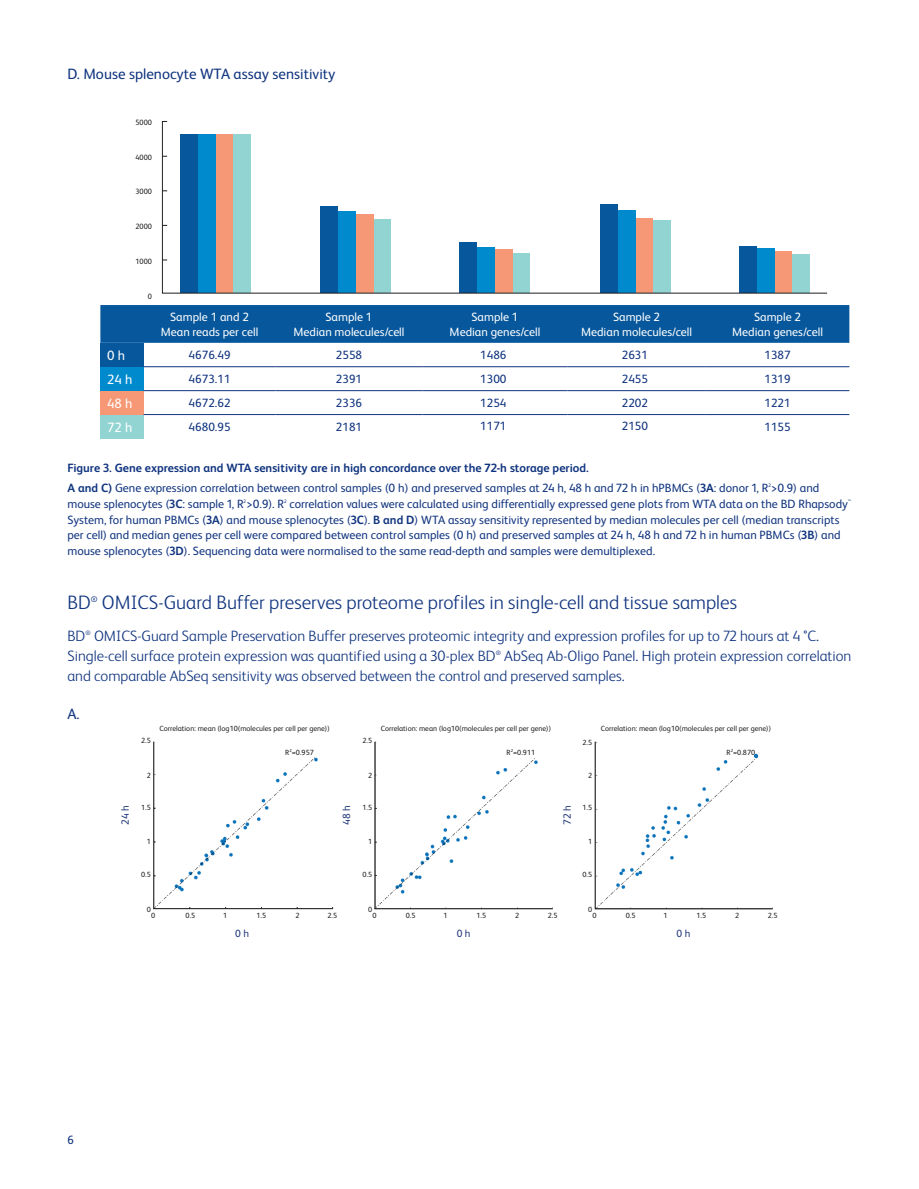
<style>
.page{position:relative;width:919px;height:1189px;background:#fff}
.page>*{position:absolute;margin:0;border:0;box-sizing:border-box;transform-origin:0 0}
.Body{font:300 19.5px "FS Albert Pro";color:#10347f}
.Body-2{font:300 15px/20.2px "FS Albert Pro";color:#10347f}
.Body_Header{font:15px "FS Albert Pro";color:#10347f}
.Table_Numbers{font:13.5px "FS Albert Pro";color:#fff}
.Body-3{font:12px/15.6px "FS Albert Pro";color:#10347f}
.Table_Numbers-2{font:12px/15px "FS Albert Pro";color:#fff;text-align:center}
.Table_Numbers-3{font:12px "FS Albert Pro";color:#10347f}
.t1{font:10.5px "FS Albert Pro";color:#233a7b}
.Body-4{font:8.25px "FS Albert Pro";color:#10347f}
.t2{font:7.65px "FS Albert Pro";color:#231f20}
.t3{font:7.5px "FS Albert Pro";color:#231f20}
.Body-5{font:6.3px "FS Albert Pro";color:#10347f}
.Body-6{font:5.1px "FS Albert Pro";color:#10347f}
.s1{font-weight:700}
</style>
<div class="page">
<div style="left:100px;top:305px;width:748px;height:38px;background:#06579c"></div>
<div style="left:100px;top:343px;width:43px;height:23px;background:#06579c"></div>
<div style="left:100px;top:366px;width:43px;height:24px;background:#008ace"></div>
<div style="left:100px;top:390px;width:43px;height:24px;background:#f69876"></div>
<div style="left:100px;top:414px;width:43px;height:24px;background:#92d4d1"></div>
<hr style="left:143px;top:390px;width:132px;height:1px;background:#10347f">
<hr style="left:275px;top:390px;width:147px;height:1px;background:#10347f">
<hr style="left:422px;top:390px;width:145px;height:1px;background:#10347f">
<hr style="left:567px;top:390px;width:138px;height:1px;background:#10347f">
<hr style="left:705px;top:390px;width:143px;height:1px;background:#10347f">
<hr style="left:143px;top:414px;width:132px;height:1px;background:#10347f">
<hr style="left:275px;top:414px;width:147px;height:1px;background:#10347f">
<hr style="left:422px;top:414px;width:145px;height:1px;background:#10347f">
<hr style="left:567px;top:414px;width:138px;height:1px;background:#10347f">
<hr style="left:705px;top:414px;width:143px;height:1px;background:#10347f">
<hr style="left:143px;top:366px;width:132px;height:1px;background:#10347f">
<hr style="left:275px;top:366px;width:147px;height:1px;background:#10347f">
<hr style="left:422px;top:366px;width:145px;height:1px;background:#10347f">
<hr style="left:567px;top:366px;width:138px;height:1px;background:#10347f">
<hr style="left:705px;top:366px;width:143px;height:1px;background:#10347f">
<svg style="left:162px;top:121px;width:665px;height:172px"></svg>
<img style="left:153px;top:907px;width:181px;height:3px">
<svg style="left:153px;top:741px;width:180px;height:167px"></svg>
<img style="left:374px;top:907px;width:179px;height:3px">
<img style="left:594px;top:907px;width:179px;height:3px">
<div style="left:282px;top:741px;width:44px;height:14px;background:#fff"></div>
<svg style="left:374px;top:741px;width:178px;height:167px"></svg>
<div style="left:503px;top:741px;width:44px;height:14px;background:#fff"></div>
<svg style="left:594px;top:741px;width:178px;height:167px"></svg>
<p class="Body_Header" style="left:67px;top:63px;width:269px">D. Mouse splenocyte WTA assay sensitivity</p>
<p class="t2" style="left:135px;top:117px;width:18px">5000</p>
<p class="t2" style="left:135px;top:152px;width:18px">4000</p>
<p class="t2" style="left:135px;top:186px;width:18px">3000</p>
<p class="t2" style="left:135px;top:221px;width:18px">2000</p>
<p class="t2" style="left:135px;top:256px;width:18px">1000</p>
<p class="t2" style="left:148px;top:290px;width:6px">0</p>
<p class="Table_Numbers-2" style="left:161px;top:308px;width:99px">Sample 1 and 2<br>Mean reads per cell</p>
<p class="Table_Numbers-2" style="left:293px;top:308px;width:112px">Sample 1<br>Median molecules/cell</p>
<p class="Table_Numbers-2" style="left:449px;top:308px;width:92px">Sample 1<br>Median genes/cell</p>
<p class="Table_Numbers-2" style="left:580px;top:308px;width:112px">Sample 2<br>Median molecules/cell</p>
<p class="Table_Numbers-2" style="left:731px;top:308px;width:92px">Sample 2<br>Median genes/cell</p>
<p class="Table_Numbers" style="left:107px;top:345px;width:19px">0 h</p>
<p class="Table_Numbers-3" style="left:188px;top:346px;width:44px">4676.49</p>
<p class="Table_Numbers-3" style="left:335px;top:346px;width:28px">2558</p>
<p class="Table_Numbers-3" style="left:480px;top:346px;width:28px">1486</p>
<p class="Table_Numbers-3" style="left:621px;top:346px;width:28px">2631</p>
<p class="Table_Numbers-3" style="left:764px;top:346px;width:28px">1387</p>
<p class="Table_Numbers" style="left:107px;top:369px;width:27px">24 h</p>
<p class="Table_Numbers-3" style="left:188px;top:370px;width:44px">4673.11</p>
<p class="Table_Numbers-3" style="left:335px;top:370px;width:28px">2391</p>
<p class="Table_Numbers-3" style="left:480px;top:370px;width:28px">1300</p>
<p class="Table_Numbers-3" style="left:621px;top:370px;width:28px">2455</p>
<p class="Table_Numbers-3" style="left:764px;top:370px;width:28px">1319</p>
<p class="Table_Numbers" style="left:107px;top:393px;width:27px">48 h</p>
<p class="Table_Numbers-3" style="left:188px;top:394px;width:44px">4672.62</p>
<p class="Table_Numbers-3" style="left:335px;top:394px;width:28px">2336</p>
<p class="Table_Numbers-3" style="left:480px;top:394px;width:28px">1254</p>
<p class="Table_Numbers-3" style="left:621px;top:394px;width:28px">2202</p>
<p class="Table_Numbers-3" style="left:764px;top:394px;width:28px">1221</p>
<p class="Table_Numbers" style="left:107px;top:417px;width:27px">72 h</p>
<p class="Table_Numbers-3" style="left:188px;top:418px;width:44px">4680.95</p>
<p class="Table_Numbers-3" style="left:335px;top:418px;width:28px">2181</p>
<p class="Table_Numbers-3" style="left:480px;top:417px;width:28px">1171</p>
<p class="Table_Numbers-3" style="left:621px;top:417px;width:28px">2150</p>
<p class="Table_Numbers-3" style="left:764px;top:418px;width:28px">1155</p>
<p class="Body-3" style="left:67px;top:457px;width:753px;line-height:20px"><span class="s1">Figure 3. Gene expression and WTA sensitivity are in high concordance over the 72-h storage period.<br>A and C)</span> Gene expression correlation between control samples (0 h) and preserved samples at 24 h, 48 h and 72 h in hPBMCs (<span class="s1">3A</span>: donor 1, R &gt;0.9) and</p>
<p class="Body-6" style="left:768px;top:482px;width:4px">2</p>
<p class="Body-3" style="left:67px;top:495px;width:781px">mouse splenocytes (<span class="s1">3C</span>: sample 1, R &gt;0.9). R correlation values were calculated using differentially expressed gene plots from WTA data on the BD Rhapsody</p>
<p class="Body-6" style="left:243px;top:497px;width:4px">2</p>
<p class="Body-6" style="left:284px;top:497px;width:4px">2</p>
<p class="Body-6" style="left:847px;top:497px;width:5px">™</p>
<p class="Body-3" style="left:67px;top:510px;width:774px;text-align:justify">System, for human PBMCs (<span class="s1">3A</span>) and mouse splenocytes (<span class="s1">3C</span>). <span class="s1">B and D</span>) WTA assay sensitivity represented by median molecules per cell (median transcripts per cell) and median genes per cell were compared between control samples (0 h) and preserved samples at 24 h, 48 h and 72 h in human PBMCs (<span class="s1">3B</span>) and mouse splenocytes (<span class="s1">3D</span>). Sequencing data were normalised to the same read-depth and samples were demultiplexed.</p>
<p class="Body" style="left:67px;top:589px;width:25px">BD</p>
<p class="Body-4" style="left:91px;top:593px;width:8px">®</p>
<p class="Body" style="left:102px;top:589px;width:636px">OMICS-Guard Buffer preserves proteome profiles in single-cell and tissue samples</p>
<p class="Body-2" style="left:67px;top:624px;width:20px">BD</p>
<p class="Body-5" style="left:85px;top:628px;width:7px">®</p>
<p class="Body-2" style="left:67px;top:624px;width:752px;text-indent:27px">OMICS-Guard Sample Preservation Buffer preserves proteomic integrity and expression profiles for up to 72 hours at 4 °C.<br>Single-cell surface protein expression was quantified using a 30-plex BD</p>
<p class="Body-2" style="left:67px;top:644px;width:785px;text-indent:436px">AbSeq Ab-Oligo Panel. High protein expression correlation and comparable AbSeq sensitivity was observed between the control and preserved samples.</p>
<p class="Body-5" style="left:495px;top:648px;width:7px">®</p>
<p class="Body_Header" style="left:67px;top:703px;width:14px">A.</p>
<p class="t1" style="left:118px;top:825px;width:21px;rotate:-90deg">24 h</p>
<p class="t3" style="left:159px;top:722px;width:172px">Correlation: mean (log10(molecules per cell per gene))</p>
<p class="t3" style="left:380px;top:722px;width:172px">Correlation: mean (log10(molecules per cell per gene))</p>
<p class="t3" style="left:600px;top:722px;width:172px">Correlation: mean (log10(molecules per cell per gene))</p>
<p class="t3" style="left:141px;top:735px;width:11px">2.5</p>
<p class="t3" style="left:362px;top:735px;width:11px">2.5</p>
<p class="t3" style="left:582px;top:736px;width:11px">2.5</p>
<p class="t3" style="left:285px;top:746px;width:30px">R<sup>2</sup>=0.957</p>
<p class="t3" style="left:506px;top:746px;width:30px">R<sup>2</sup>=0.911</p>
<p class="t3" style="left:726px;top:746px;width:30px">R<sup>2</sup>=0.870</p>
<p class="t3" style="left:147px;top:769px;width:6px">2</p>
<p class="t3" style="left:368px;top:769px;width:6px">2</p>
<p class="t3" style="left:587px;top:769px;width:6px">2</p>
<p class="t3" style="left:141px;top:801px;width:11px">1.5</p>
<p class="t3" style="left:147px;top:836px;width:6px">1</p>
<p class="t3" style="left:141px;top:869px;width:11px">0.5</p>
<p class="t3" style="left:147px;top:903px;width:6px">0</p>
<p class="t1" style="left:339px;top:825px;width:21px;rotate:-90deg">48 h</p>
<p class="t3" style="left:151px;top:910px;width:6px">0</p>
<p class="t3" style="left:185px;top:910px;width:11px">0.5</p>
<p class="t3" style="left:223px;top:910px;width:6px">1</p>
<p class="t3" style="left:256px;top:910px;width:11px">1.5</p>
<p class="t3" style="left:295px;top:910px;width:6px">2</p>
<p class="t3" style="left:327px;top:910px;width:11px">2.5</p>
<p class="t3" style="left:362px;top:801px;width:11px">1.5</p>
<p class="t3" style="left:368px;top:836px;width:6px">1</p>
<p class="t3" style="left:362px;top:869px;width:11px">0.5</p>
<p class="t3" style="left:368px;top:903px;width:6px">0</p>
<p class="t1" style="left:559px;top:825px;width:21px;rotate:-90deg">72 h</p>
<p class="t3" style="left:372px;top:910px;width:6px">0</p>
<p class="t3" style="left:405px;top:910px;width:11px">0.5</p>
<p class="t3" style="left:443px;top:910px;width:6px">1</p>
<p class="t3" style="left:476px;top:910px;width:11px">1.5</p>
<p class="t3" style="left:515px;top:910px;width:6px">2</p>
<p class="t3" style="left:547px;top:910px;width:11px">2.5</p>
<p class="t3" style="left:582px;top:801px;width:11px">1.5</p>
<p class="t3" style="left:587px;top:836px;width:6px">1</p>
<p class="t3" style="left:582px;top:869px;width:11px">0.5</p>
<p class="t3" style="left:587px;top:903px;width:6px">0</p>
<p class="t3" style="left:592px;top:910px;width:6px">0</p>
<p class="t3" style="left:625px;top:910px;width:11px">0.5</p>
<p class="t3" style="left:663px;top:910px;width:6px">1</p>
<p class="t3" style="left:696px;top:910px;width:11px">1.5</p>
<p class="t3" style="left:734px;top:910px;width:6px">2</p>
<p class="t3" style="left:767px;top:910px;width:11px">2.5</p>
<p class="t1" style="left:235px;top:925px;width:15px">0 h</p>
<p class="t1" style="left:456px;top:925px;width:15px">0 h</p>
<p class="t1" style="left:676px;top:925px;width:15px">0 h</p>
<p class="Body-3" style="left:67px;top:1130px;width:8px">6</p>
</div>
